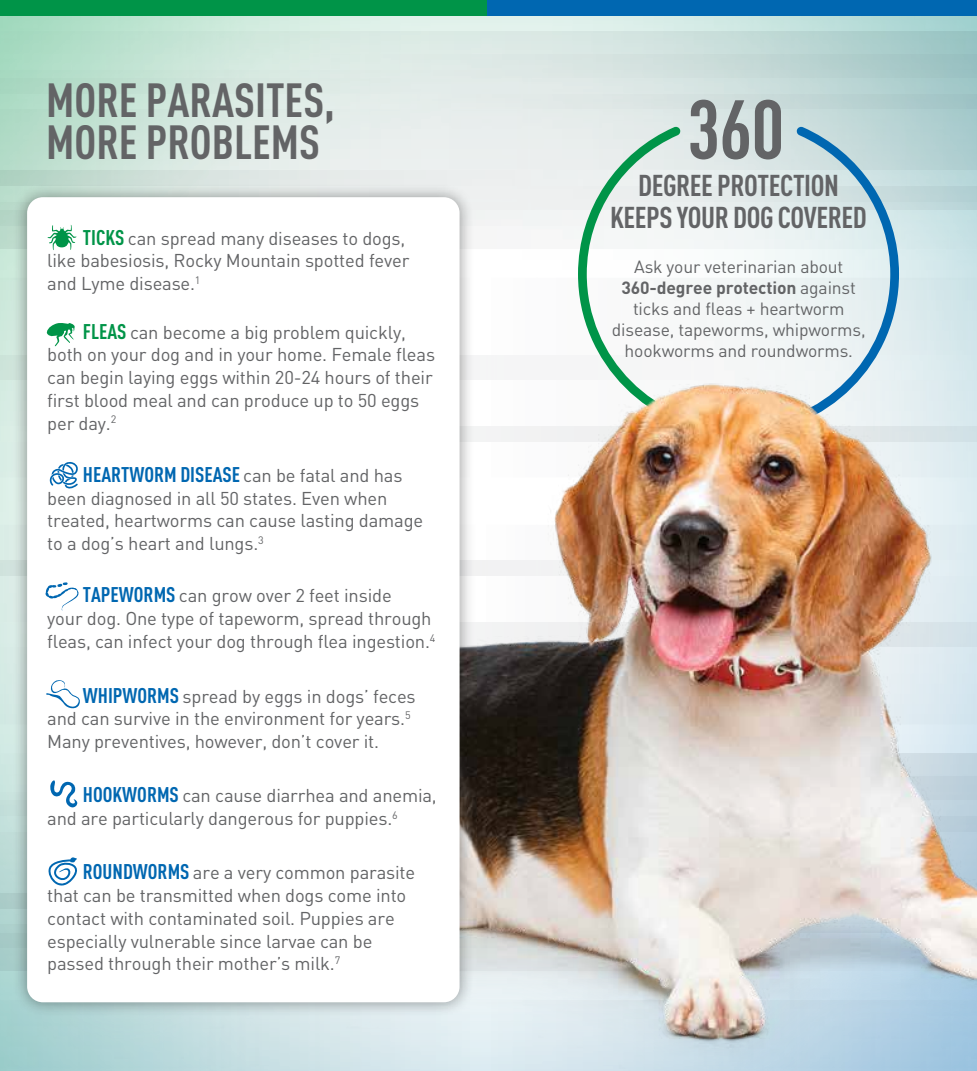
<style>
.page{position:relative;width:977px;height:1071px;background:#fff}
.page>*{position:absolute;margin:0;border:0;box-sizing:border-box;transform-origin:0 0}
.t1{font:700 condensed 82.25px "DINOT";color:#636466}
.t2{font:700 condensed 47.25px/42px "DINOT";color:#636466}
.t3{font:700 condensed 29.75px/31.5px "DINOT";letter-spacing:-.015em;color:#636466;text-align:center}
.t4{font:700 condensed 21px "DINOT";color:#0067b1}
.t5{font:18.38px/22.8px "DINOT";letter-spacing:-.01em;color:#636466}
.t6{font:17.5px/21px "DINOT";letter-spacing:-.01em;color:#636466;text-align:center}
.s1{font-weight:700;font-stretch:condensed;font-size:21px;color:#009448}
.s2{font-weight:400;font-stretch:normal;font-size:18.38px;color:#636466}
.s3{font-weight:700;font-stretch:condensed;font-size:21px;color:#0067b1}
.s4{font-weight:700}
</style>
<div class="page">
<div style="left:0;top:0;width:488px;height:16px;background:#009448"></div>
<div style="left:488px;top:0;width:488px;height:16px;background:#0067b1"></div>
<svg style="left:738px;top:126px;width:161px;height:148px;background:#cde0e5"></svg>
<svg style="left:578px;top:126px;width:160px;height:148px;fill:#ebefef"></svg>
<img style="left:36px;top:274px;width:940px;height:797px">
<div style="left:13px;top:183px;width:461px;height:834px;background:#000;opacity:.4"></div>
<div style="left:27px;top:197px;width:432px;height:805px;background:#fff;border-radius:16px"></div>
<svg style="left:46px;top:323px;width:29px;height:24px"></svg>
<svg style="left:48px;top:225px;width:28px;height:25px"></svg>
<svg style="left:49px;top:462px;width:29px;height:27px"></svg>
<svg style="left:45px;top:582px;width:34px;height:29px"></svg>
<svg style="left:50px;top:780px;width:28px;height:28px"></svg>
<svg style="left:48px;top:857px;width:29px;height:29px"></svg>
<svg style="left:46px;top:680px;width:34px;height:29px"></svg>
<h2 class="t2" style="left:46px;top:79px;width:290px">MORE PARASITES,<br>MORE PROBLEMS</h2>
<p class="t5" style="left:47px;top:226px;width:364px;text-indent:36px"><span class="s1">TICKS</span> can spread many diseases to dogs, like babesiosis, Rocky Mountain spotted fever and Lyme disease.<sup>1</sup></p>
<p class="t5" style="left:47px;top:320px;width:389px;text-indent:36px"><span class="s1">FLEAS</span> can become a big problem quickly, both on your dog and in your home. Female fleas can begin laying eggs within 20-24 hours of their first blood meal and can produce up to 50 eggs per day.<sup>2</sup></p>
<p class="t4" style="left:83px;top:462px;width:321px">HEARTWORM DISEASE <span class="s2">can be fatal and has</span></p>
<p class="t5" style="left:47px;top:486px;width:377px">been diagnosed in all 50 states. Even when treated, heartworms can cause lasting damage to a dog’s heart and lungs.<sup>3</sup></p>
<p class="t5" style="left:47px;top:584px;width:389px;text-align:center"><span class="s3">TAPEWORMS</span> can grow over 2 feet inside<br>your dog. One type of tapeworm, spread through fleas, can infect your dog through flea ingestion.<sup>4</sup></p>
<p class="t5" style="left:47px;top:684px;width:370px;text-indent:36px"><span class="s3">WHIPWORMS</span> spread by eggs in dogs’ feces and can survive in the environment for years.<sup>5<br></sup>Many preventives, however, don’t cover it.</p>
<p class="t5" style="left:47px;top:784px;width:391px;text-indent:36px"><span class="s3">HOOKWORMS</span> can cause diarrhea and anemia, and are particularly dangerous for puppies.<sup>6</sup></p>
<p class="t5" style="left:47px;top:861px;width:369px;text-indent:36px"><span class="s3">ROUNDWORMS</span> are a very common parasite that can be transmitted when dogs come into contact with contaminated soil. Puppies are especially vulnerable since larvae can be passed through their mother’s milk.<sup>7</sup></p>
<h1 class="t1" style="left:687px;top:80px;width:99px">360</h1>
<h3 class="t3" style="left:610px;top:170px;width:258px">DEGREE PROTECTION<br>KEEPS YOUR DOG COVERED</h3>
<p class="t6" style="left:612px;top:256px;width:255px">Ask your veterinarian about<br><span class="s4">360-degree protection</span> against ticks and fleas + heartworm disease, tapeworms, whipworms, hookworms and roundworms.</p>
</div>
